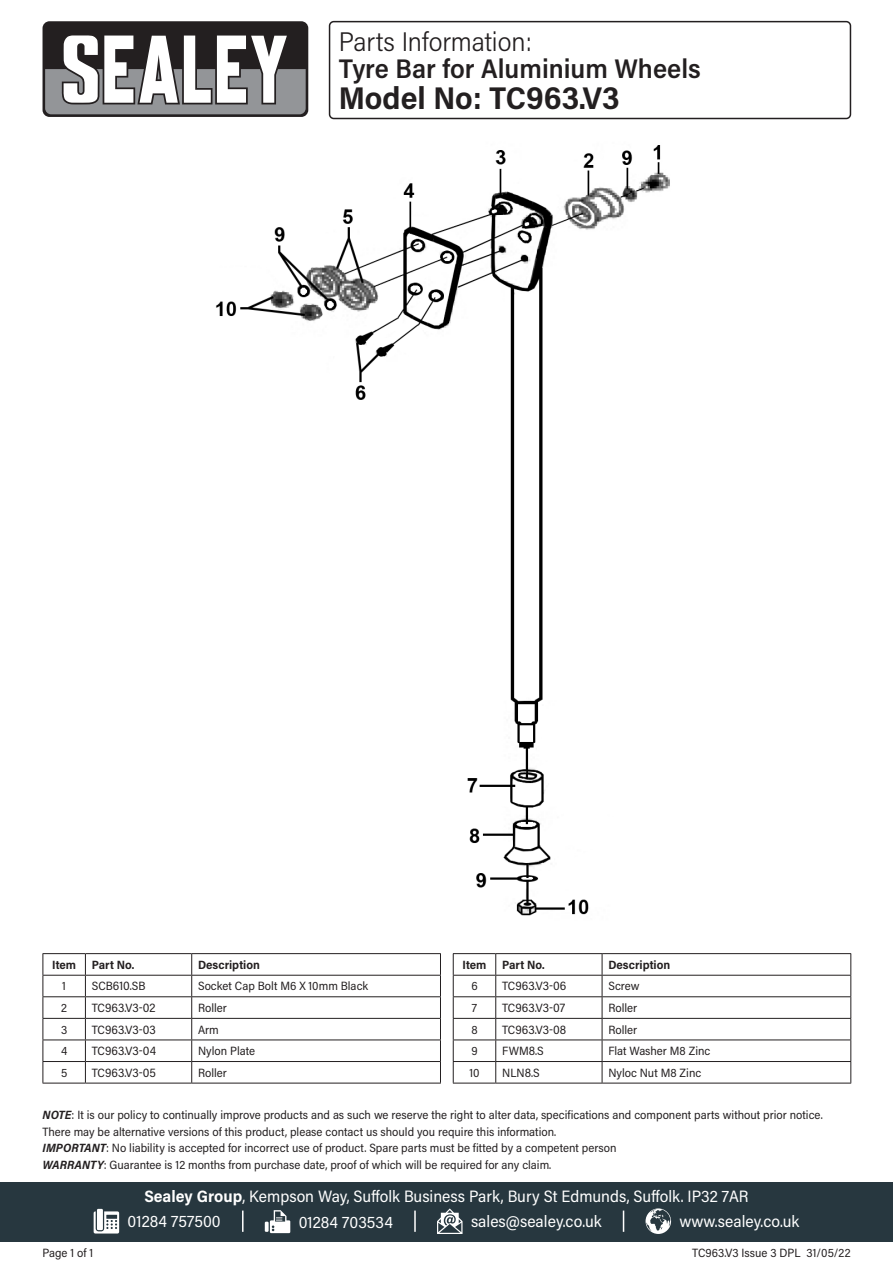
<style>
.page{position:relative;width:893px;height:1263px;background:#fff}
.page>*{position:absolute;margin:0;border:0;box-sizing:border-box;transform-origin:0 0}
.Model_Number{font:700 31.5px "Acumin Pro Semi Cond";color:#231f20}
.Product_Description{font:600 27px "Acumin Pro Semi Cond";color:#231f20}
.Parts_Information{font:300 27px "Acumin Pro Semi Cond";color:#231f20}
.Address{font:16.5px "Acumin Pro Semi Cond";color:#fff}
.Contact_Info{font:16.5px "Acumin Pro Semi Cond";color:#fff}
.Disclaimer{font:12px/16.5px "Acumin Pro Semi Cond";color:#231f20}
.Part_No__Body{font:12px "Acumin Pro Semi Cond";color:#231f20}
.Table_Body{font:12px "Acumin Pro Semi Cond";color:#231f20}
.Part_Description_HDR{font:700 12px "Acumin Pro Semi Cond";color:#231f20}
.Document_Info{font:12px "Acumin Pro Semi Cond";color:#231f20}
.Item_Body{font:12px "Acumin Pro Semi Cond";color:#231f20}
.Item_HDR{font:700 12px "Acumin Pro Semi Cond";letter-spacing:-.005em;color:#231f20}
.s1{font-weight:700;font-style:italic}
.s2{font-weight:700}
</style>
<div class="page">
<div style="left:43px;top:21px;width:265px;height:96px;background:#231f20;border-radius:7px"></div>
<svg style="left:45px;top:35px;width:261px;height:79px"></svg>
<div style="left:0;top:1182px;width:893px;height:60px;background:#27373f"></div>
<svg style="left:94px;top:1211px;width:25px;height:22px"></svg>
<div style="left:97px;top:1209px;width:6px;height:21px;background:#fff"></div>
<svg style="left:265px;top:1222px;width:4px;height:10px"></svg>
<svg style="left:270px;top:1210px;width:20px;height:23px"></svg>
<svg style="left:437px;top:1208px;width:25px;height:26px"></svg>
<svg style="left:645px;top:1208px;width:26px;height:26px"></svg>
<hr style="left:242px;top:1210px;width:2px;height:22px;background:#fff">
<svg style="left:623px;top:1210px;width:1px;height:22px"></svg>
<hr style="left:414px;top:1210px;width:2px;height:22px;background:#fff">
<div style="left:329px;top:21px;width:522px;height:98px;border:2px solid #231f20;border-radius:4px"></div>
<hr style="left:43px;top:953px;width:42px;height:1px;background:#231f20">
<hr style="left:85px;top:953px;width:107px;height:1px;background:#231f20">
<hr style="left:192px;top:953px;width:249px;height:1px;background:#231f20">
<hr style="left:43px;top:975px;width:42px;height:1px;background:#231f20">
<hr style="left:85px;top:975px;width:107px;height:1px;background:#231f20">
<hr style="left:192px;top:975px;width:249px;height:1px;background:#231f20">
<hr style="left:43px;top:996px;width:42px;height:1px;background:#231f20">
<hr style="left:85px;top:996px;width:107px;height:1px;background:#231f20">
<hr style="left:192px;top:996px;width:249px;height:1px;background:#231f20">
<hr style="left:43px;top:1018px;width:42px;height:1px;background:#231f20">
<hr style="left:85px;top:1018px;width:107px;height:1px;background:#231f20">
<hr style="left:192px;top:1018px;width:249px;height:1px;background:#231f20">
<hr style="left:43px;top:1039px;width:42px;height:1px;background:#231f20">
<hr style="left:85px;top:1039px;width:107px;height:1px;background:#231f20">
<hr style="left:192px;top:1039px;width:249px;height:1px;background:#231f20">
<hr style="left:43px;top:1061px;width:42px;height:1px;background:#231f20">
<svg style="left:43px;top:954px;width:1px;height:129px"></svg>
<hr style="left:85px;top:1061px;width:107px;height:1px;background:#231f20">
<svg style="left:85px;top:954px;width:1px;height:129px"></svg>
<hr style="left:192px;top:1061px;width:249px;height:1px;background:#231f20">
<svg style="left:191px;top:954px;width:1px;height:129px"></svg>
<svg style="left:440px;top:954px;width:1px;height:129px"></svg>
<hr style="left:43px;top:1083px;width:42px;height:1px;background:#231f20">
<hr style="left:85px;top:1083px;width:107px;height:1px;background:#231f20">
<hr style="left:192px;top:1083px;width:249px;height:1px;background:#231f20">
<hr style="left:453px;top:953px;width:43px;height:1px;background:#231f20">
<hr style="left:496px;top:953px;width:106px;height:1px;background:#231f20">
<hr style="left:602px;top:953px;width:249px;height:1px;background:#231f20">
<hr style="left:453px;top:975px;width:43px;height:1px;background:#231f20">
<hr style="left:496px;top:975px;width:106px;height:1px;background:#231f20">
<hr style="left:602px;top:975px;width:249px;height:1px;background:#231f20">
<hr style="left:453px;top:996px;width:43px;height:1px;background:#231f20">
<hr style="left:496px;top:996px;width:106px;height:1px;background:#231f20">
<hr style="left:602px;top:996px;width:249px;height:1px;background:#231f20">
<hr style="left:453px;top:1018px;width:43px;height:1px;background:#231f20">
<hr style="left:496px;top:1018px;width:106px;height:1px;background:#231f20">
<hr style="left:602px;top:1018px;width:249px;height:1px;background:#231f20">
<hr style="left:453px;top:1039px;width:43px;height:1px;background:#231f20">
<hr style="left:496px;top:1039px;width:106px;height:1px;background:#231f20">
<hr style="left:602px;top:1039px;width:249px;height:1px;background:#231f20">
<hr style="left:453px;top:1061px;width:43px;height:1px;background:#231f20">
<svg style="left:453px;top:954px;width:1px;height:129px"></svg>
<hr style="left:496px;top:1061px;width:106px;height:1px;background:#231f20">
<svg style="left:495px;top:954px;width:1px;height:129px"></svg>
<hr style="left:602px;top:1061px;width:249px;height:1px;background:#231f20">
<svg style="left:602px;top:954px;width:1px;height:129px"></svg>
<svg style="left:850px;top:954px;width:1px;height:129px"></svg>
<hr style="left:453px;top:1083px;width:43px;height:1px;background:#231f20">
<hr style="left:496px;top:1083px;width:106px;height:1px;background:#231f20">
<hr style="left:602px;top:1083px;width:249px;height:1px;background:#231f20">
<img style="left:216px;top:145px;width:454px;height:771px">
<p class="Parts_Information" style="left:339px;top:23px;width:195px">Parts Information:</p>
<p class="Product_Description" style="left:339px;top:49px;width:363px">Tyre Bar for Aluminium Wheels</p>
<p class="Model_Number" style="left:339px;top:76px;width:282px">Model No: TC963.V3</p>
<p class="Item_HDR" style="left:52px;top:956px;width:25px">Item</p>
<p class="Part_Description_HDR" style="left:92px;top:956px;width:44px">Part No.</p>
<p class="Part_Description_HDR" style="left:198px;top:956px;width:63px">Description</p>
<p class="Item_Body" style="left:62px;top:978px;width:5px">1</p>
<p class="Part_No__Body" style="left:92px;top:978px;width:55px">SCB610.SB</p>
<p class="Table_Body" style="left:198px;top:978px;width:172px">Socket Cap Bolt M6 X 10mm Black</p>
<p class="Item_Body" style="left:61px;top:999px;width:7px">2</p>
<p class="Part_No__Body" style="left:92px;top:999px;width:65px">TC963.V3-02</p>
<p class="Table_Body" style="left:198px;top:999px;width:30px">Roller</p>
<p class="Item_Body" style="left:61px;top:1021px;width:8px">3</p>
<p class="Part_No__Body" style="left:92px;top:1021px;width:66px">TC963.V3-03</p>
<p class="Table_Body" style="left:198px;top:1021px;width:22px">Arm</p>
<p class="Item_Body" style="left:61px;top:1043px;width:8px">4</p>
<p class="Part_No__Body" style="left:92px;top:1043px;width:66px">TC963.V3-04</p>
<p class="Table_Body" style="left:198px;top:1043px;width:58px">Nylon Plate</p>
<p class="Item_Body" style="left:61px;top:1064px;width:8px">5</p>
<p class="Part_No__Body" style="left:92px;top:1064px;width:66px">TC963.V3-05</p>
<p class="Table_Body" style="left:198px;top:1064px;width:30px">Roller</p>
<p class="Item_HDR" style="left:463px;top:956px;width:25px">Item</p>
<p class="Part_Description_HDR" style="left:502px;top:956px;width:44px">Part No.</p>
<p class="Part_Description_HDR" style="left:608px;top:956px;width:63px">Description</p>
<p class="Item_Body" style="left:471px;top:978px;width:8px">6</p>
<p class="Part_No__Body" style="left:502px;top:978px;width:66px">TC963.V3-06</p>
<p class="Table_Body" style="left:608px;top:978px;width:33px">Screw</p>
<p class="Item_Body" style="left:472px;top:999px;width:7px">7</p>
<p class="Part_No__Body" style="left:502px;top:999px;width:65px">TC963.V3-07</p>
<p class="Table_Body" style="left:608px;top:999px;width:30px">Roller</p>
<p class="Item_Body" style="left:471px;top:1021px;width:8px">8</p>
<p class="Part_No__Body" style="left:502px;top:1021px;width:66px">TC963.V3-08</p>
<p class="Table_Body" style="left:608px;top:1021px;width:30px">Roller</p>
<p class="Item_Body" style="left:471px;top:1043px;width:8px">9</p>
<p class="Part_No__Body" style="left:502px;top:1043px;width:43px">FWM8.S</p>
<p class="Table_Body" style="left:608px;top:1043px;width:104px">Flat Washer M8 Zinc</p>
<p class="Item_Body" style="left:469px;top:1064px;width:12px">10</p>
<p class="Part_No__Body" style="left:502px;top:1064px;width:39px">NLN8.S</p>
<p class="Table_Body" style="left:608px;top:1064px;width:94px">Nyloc Nut M8 Zinc</p>
<p class="Disclaimer" style="left:43px;top:1106px;width:782px"><span class="s1">NOTE</span>: It is our policy to continually improve products and as such we reserve the right to alter data, specifications and component parts without prior notice.<br>There may be alternative versions of this product, please contact us should you require this information.</p>
<p class="Disclaimer" style="left:43px;top:1139px;width:575px"><span class="s1">IMPORTANT</span>: No liability is accepted for incorrect use of product. Spare parts must be fitted by a competent person</p>
<p class="Disclaimer" style="left:43px;top:1156px;width:510px"><span class="s1">WARRANTY</span>: Guarantee is 12 months from purchase date, proof of which will be required for any claim.</p>
<p class="Document_Info" style="left:43px;top:1244px;width:52px">Page 1 of 1</p>
<p class="Address" style="left:144px;top:1185px;width:606px"><span class="s2">Sealey Group</span>, Kempson Way, Suffolk Business Park, Bury St Edmunds, Suffolk. IP32 7AR</p>
<p class="Contact_Info" style="left:128px;top:1210px;width:95px">01284 757500</p>
<p class="Contact_Info" style="left:299px;top:1210px;width:96px">01284 703534</p>
<p class="Contact_Info" style="left:471px;top:1210px;width:132px">sales@sealey.co.uk</p>
<p class="Contact_Info" style="left:680px;top:1210px;width:121px">www.sealey.co.uk</p>
<p class="Document_Info" style="left:692px;top:1244px;width:160px">TC963.V3 Issue 3 DPL 31/05/22</p>
</div>
